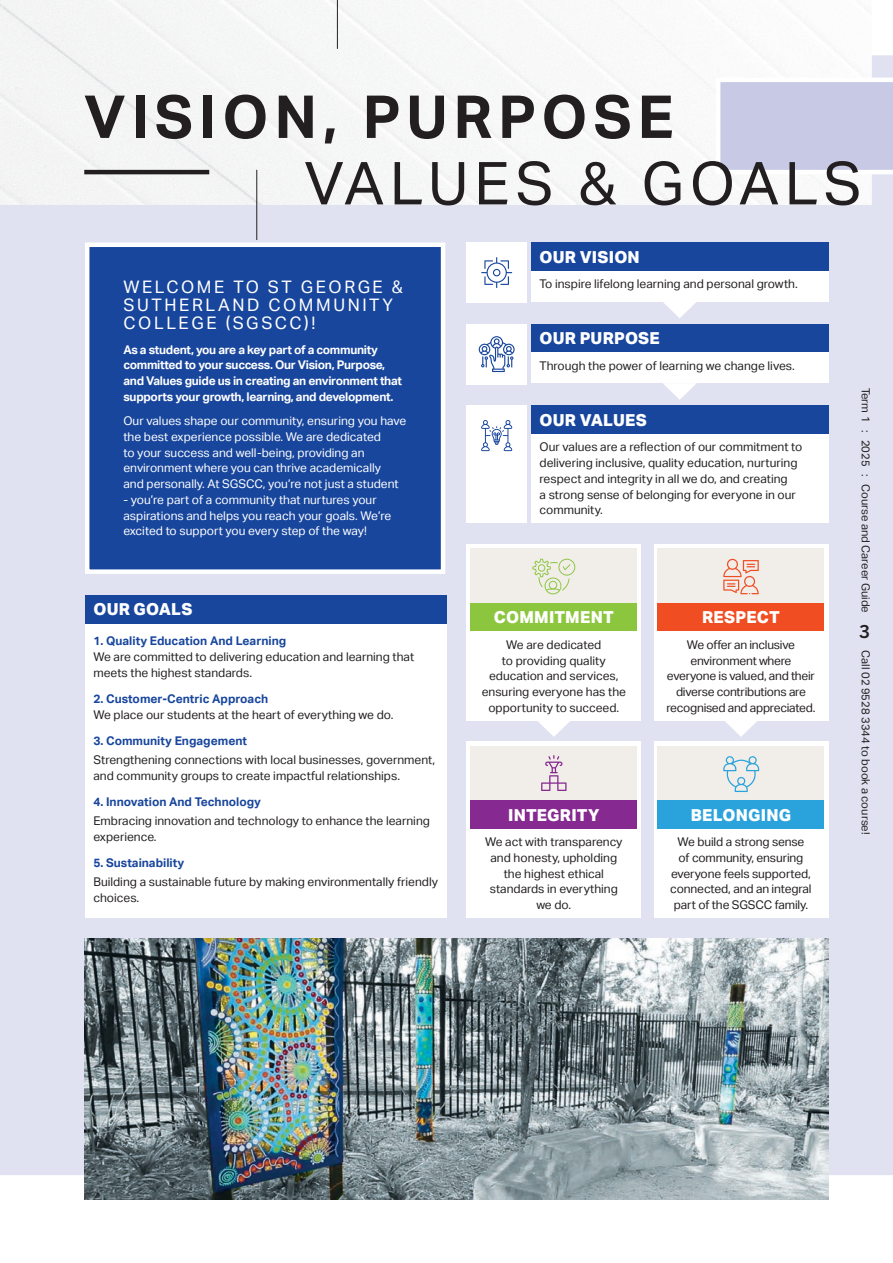
<style>
.page{position:relative;width:893px;height:1263px;background:#fff}
.page>*{position:absolute;margin:0;border:0;box-sizing:border-box;transform-origin:0 0}
.t1{font:700 59.25px "Aktiv Grotesk";letter-spacing:.1em;color:#231f20}
.t2{font:59.25px "Aktiv Grotesk";letter-spacing:.1em;color:#231f20}
.t3{font:700 18px "Trade Gothic Next LT Pro";color:#231f20}
.t4{font:17.25px/18px "Aktiv Grotesk";letter-spacing:.15em;color:#fff}
.t5{font:800 16.5px "Aktiv Grotesk";letter-spacing:.01em;color:#fff}
.t6{font:12px/15.8px "Aktiv Grotesk";color:#231f20}
.t7{font:12px/15.8px "Aktiv Grotesk";color:#fff}
.t8{font:700 12px/15.8px "Aktiv Grotesk";letter-spacing:-.025em;color:#fff}
.t9{font:700 12px "Aktiv Grotesk";color:#18469d}
.t10{font:12px/15.8px "Aktiv Grotesk";letter-spacing:-.02em;color:#231f20;text-align:center}
.t11{font:11.25px "Aktiv Grotesk";color:#231f20}
</style>
<div class="page">
<div style="left:0;top:55px;width:893px;height:1120px;background:#e0e2f1"></div>
<div style="left:0;top:0;width:872px;height:205px;background:#f6f7f7"></div>
<svg style="left:716px;top:78px;width:177px;height:96px;background:#cdcee7"></svg>
<hr style="left:337px;top:0;width:1px;height:49px;background:#231f20">
<hr style="left:84px;top:170px;width:125px;height:4px;background:#231f20">
<hr style="left:256px;top:170px;width:1px;height:70px;background:#231f20">
<svg style="left:83px;top:240px;width:365px;height:336px;background:#2953a4"></svg>
<div style="left:531px;top:243px;width:297px;height:28px;background:#18469d"></div>
<div style="left:531px;top:271px;width:297px;height:31px;background:#fff"></div>
<div style="left:85px;top:595px;width:362px;height:29px;background:#18469d"></div>
<div style="left:85px;top:624px;width:362px;height:294px;background:#fff"></div>
<div style="left:467px;top:243px;width:60px;height:60px;background:#fff"></div>
<svg style="left:481px;top:257px;width:31px;height:31px"></svg>
<div style="left:531px;top:405px;width:297px;height:29px;background:#18469d"></div>
<div style="left:531px;top:434px;width:297px;height:89px;background:#fff"></div>
<div style="left:467px;top:405px;width:60px;height:118px;background:#fff"></div>
<svg style="left:481px;top:420px;width:31px;height:31px"></svg>
<div style="left:531px;top:324px;width:297px;height:29px;background:#18469d"></div>
<div style="left:531px;top:353px;width:297px;height:30px;background:#fff"></div>
<div style="left:467px;top:324px;width:60px;height:60px;background:#fff"></div>
<svg style="left:479px;top:336px;width:36px;height:36px"></svg>
<svg style="left:663px;top:383px;width:34px;height:17px"></svg>
<svg style="left:724px;top:720px;width:34px;height:17px"></svg>
<svg style="left:537px;top:720px;width:34px;height:17px"></svg>
<svg style="left:663px;top:302px;width:34px;height:16px"></svg>
<div style="left:467px;top:544px;width:174px;height:176px;background:#fff"></div>
<div style="left:471px;top:548px;width:166px;height:55px;background:#f1eeea"></div>
<div style="left:471px;top:603px;width:166px;height:29px;background:#8bc63e"></div>
<svg style="left:532px;top:559px;width:43px;height:35px"></svg>
<div style="left:654px;top:544px;width:174px;height:176px;background:#fff"></div>
<div style="left:658px;top:548px;width:166px;height:55px;background:#f1eeea"></div>
<div style="left:658px;top:603px;width:166px;height:29px;background:#f04d22"></div>
<svg style="left:723px;top:559px;width:36px;height:35px"></svg>
<div style="left:654px;top:741px;width:174px;height:177px;background:#fff"></div>
<div style="left:658px;top:746px;width:166px;height:54px;background:#f1eeea"></div>
<div style="left:658px;top:800px;width:166px;height:29px;background:#2aa2db"></div>
<svg style="left:723px;top:756px;width:36px;height:36px"></svg>
<div style="left:467px;top:741px;width:174px;height:177px;background:#fff"></div>
<div style="left:471px;top:746px;width:166px;height:54px;background:#f1eeea"></div>
<div style="left:471px;top:800px;width:166px;height:29px;background:#862990"></div>
<svg style="left:541px;top:755px;width:25px;height:36px"></svg>
<img style="left:85px;top:939px;width:743px;height:260px">
<h1 class="t1" style="left:84px;top:83px;width:591px">VISION, PURPOSE</h1>
<h1 class="t2" style="left:304px;top:149px;width:559px">VALUES &amp; GOALS</h1>
<h3 class="t4" style="left:123px;top:278px;width:281px">WELCOME TO ST GEORGE &amp;<br>SUTHERLAND COMMUNITY<br>COLLEGE (SGSCC)!</h3>
<p class="t8" style="left:123px;top:342px;width:280px">As a student, you are a key part of a community committed to your success. Our Vision, Purpose, and Values guide us in creating an environment that supports your growth, learning, and development.</p>
<p class="t7" style="left:123px;top:413px;width:284px">Our values shape our community, ensuring you have the best experience possible. We are dedicated<br>to your success and well-being, providing an environment where you can thrive academically<br>and personally. At SGSCC, you’re not just a student</p>
<p class="t7" style="left:123px;top:492px;width:269px">- you’re part of a community that nurtures your aspirations and helps you reach your goals. We’re excited to support you every step of the way!</p>
<h3 class="t5" style="left:93px;top:600px;width:101px">OUR GOALS</h3>
<p class="t9" style="left:93px;top:634px;width:194px">1. Quality Education And Learning</p>
<p class="t6" style="left:93px;top:649px;width:322px">We are committed to delivering education and learning that meets the highest standards.</p>
<p class="t9" style="left:93px;top:692px;width:176px">2. Customer-Centric Approach</p>
<p class="t6" style="left:93px;top:707px;width:302px">We place our students at the heart of everything we do.</p>
<p class="t9" style="left:93px;top:734px;width:155px">3. Community Engagement</p>
<p class="t6" style="left:93px;top:752px;width:343px">Strengthening connections with local businesses, government, and community groups to create impactful relationships.</p>
<p class="t9" style="left:93px;top:795px;width:169px">4. Innovation And Technology</p>
<p class="t6" style="left:93px;top:813px;width:338px">Embracing innovation and technology to enhance the learning experience.</p>
<p class="t9" style="left:93px;top:856px;width:92px">5. Sustainability</p>
<p class="t6" style="left:93px;top:874px;width:346px">Building a sustainable future by making environmentally friendly choices.</p>
<h3 class="t5" style="left:539px;top:247px;width:102px">OUR VISION</h3>
<p class="t6" style="left:539px;top:276px;width:260px">To inspire lifelong learning and personal growth.</p>
<h3 class="t5" style="left:539px;top:329px;width:122px">OUR PURPOSE</h3>
<p class="t6" style="left:539px;top:358px;width:257px">Through the power of learning we change lives.</p>
<h3 class="t5" style="left:539px;top:410px;width:109px">OUR VALUES</h3>
<p class="t6" style="left:539px;top:439px;width:264px">Our values are a reflection of our commitment to delivering inclusive, quality education, nurturing respect and integrity in all we do, and creating<br>a strong sense of belonging for everyone in our community.</p>
<h3 class="t5" style="left:494px;top:608px;width:121px">COMMITMENT</h3>
<p class="t6" style="left:482px;top:637px;width:146px;text-align:center">We are dedicated<br>to providing quality education and services, ensuring everyone has the opportunity to succeed.</p>
<h3 class="t5" style="left:508px;top:805px;width:93px">INTEGRITY</h3>
<p class="t6" style="left:485px;top:834px;width:139px;text-align:center">We act with transparency and honesty, upholding the highest ethical standards in everything we do.</p>
<h3 class="t5" style="left:702px;top:608px;width:79px">RESPECT</h3>
<p class="t10" style="left:666px;top:637px;width:150px">We offer an inclusive environment where everyone is valued, and their diverse contributions are recognised and appreciated.</p>
<h3 class="t5" style="left:691px;top:805px;width:102px">BELONGING</h3>
<p class="t6" style="left:670px;top:834px;width:143px;text-align:center">We build a strong sense<br>of community, ensuring everyone feels supported, connected, and an integral part of the SGSCC family.</p>
<p class="t11" style="left:872px;top:388px;width:227px;rotate:90deg">Term 1 : 2025 : Course and Career Guide</p>
<p class="t11" style="left:872px;top:650px;width:185px;rotate:90deg">Call 02 9528 3344 to book a course!</p>
<h2 class="t3" style="left:859px;top:619px;width:12px">3</h2>
</div>
